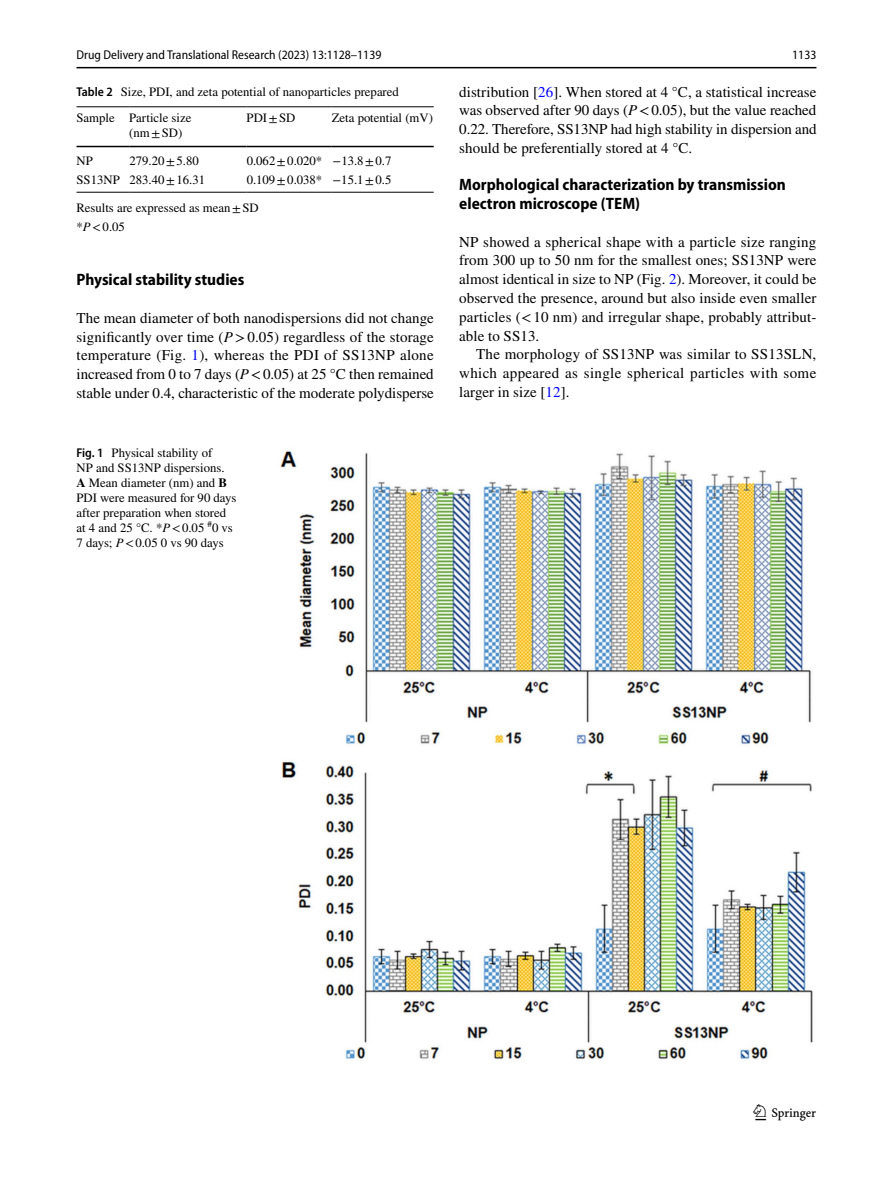
<style>
.page{position:relative;width:893px;height:1187px;background:#fff}
.page>*{position:absolute;margin:0;border:0;box-sizing:border-box;transform-origin:0 0}
.t1{font:22.5px "Springnew Regular 2";color:#000}
.t2{font:700 semi-condensed 16.5px/18.8px "Myriad Pro";color:#000}
.t3{font:15px/18.8px "STIX";letter-spacing:.005em;color:#000;text-align:justify}
.t4{font:12.75px/15px "STIX";color:#000}
.t5{font:semi-condensed 12.75px "Myriad Pro";color:#000}
.s1{font-family:"Myriad Pro";font-weight:600;font-stretch:semi-condensed}
.s2{font-style:italic}
.s3{color:#00f}
.s4{font-weight:700}
</style>
<div class="page">
<hr style="left:77px;top:67px;width:739px;height:1px;background:#000">
<hr style="left:77px;top:106px;width:52px;height:1px;background:#000">
<hr style="left:77px;top:146px;width:52px;height:1px;background:#000">
<hr style="left:129px;top:106px;width:118px;height:1px;background:#000">
<hr style="left:129px;top:146px;width:118px;height:1px;background:#000">
<hr style="left:247px;top:106px;width:85px;height:1px;background:#000">
<hr style="left:247px;top:146px;width:85px;height:1px;background:#000">
<hr style="left:332px;top:106px;width:102px;height:1px;background:#000">
<hr style="left:332px;top:146px;width:102px;height:1px;background:#000">
<hr style="left:77px;top:192px;width:52px;height:1px;background:#000">
<hr style="left:129px;top:192px;width:118px;height:1px;background:#000">
<hr style="left:247px;top:192px;width:85px;height:1px;background:#000">
<hr style="left:332px;top:192px;width:102px;height:1px;background:#000">
<img style="left:280px;top:451px;width:533px;height:609px">
<p class="t5" style="left:77px;top:48px;width:306px">Drug Delivery and Translational Research (2023) 13:1128–1139</p>
<p class="t5" style="left:792px;top:48px;width:26px">1133</p>
<p class="t4" style="left:77px;top:85px;width:324px"><span class="s1">Table 2</span> Size, PDI, and zeta potential of nanoparticles prepared</p>
<p class="t4" style="left:129px;top:111px;width:64px;text-indent:-53px">Sample Particle size (nm±SD)</p>
<p class="t4" style="left:247px;top:111px;width:50px">PDI±SD</p>
<p class="t4" style="left:332px;top:111px;width:103px">Zeta potential (mV)</p>
<p class="t4" style="left:77px;top:154px;width:18px">NP</p>
<p class="t4" style="left:129px;top:154px;width:71px">279.20±5.80</p>
<p class="t4" style="left:247px;top:154px;width:146px">0.062±0.020* −13.8±0.7</p>
<p class="t4" style="left:77px;top:173px;width:130px">SS13NP 283.40±16.31</p>
<p class="t4" style="left:247px;top:173px;width:146px">0.109±0.038* −15.1±0.5</p>
<p class="t4" style="left:77px;top:198px;width:184px;line-height:19.2px">Results are expressed as mean±SD *<span class="s2">P</span>&lt;0.05</p>
<p class="t2" style="left:77px;top:270px;width:169px">Physical stability studies</p>
<p class="t3" style="left:77px;top:309px;width:359px">The mean diameter of both nanodispersions did not change significantly over time (<span class="s2">P</span>&gt;0.05) regardless of the storage temperature (Fig. <span class="s3">1</span>), whereas the PDI of SS13NP alone increased from 0 to 7 days (<span class="s2">P</span>&lt;0.05) at 25 °C then remained stable under 0.4, characteristic of the moderate polydisperse</p>
<p class="t4" style="left:77px;top:446px;width:161px"><span class="s1">Fig. 1</span> Physical stability of<br>NP and SS13NP dispersions.<br><span class="s4">A</span> Mean diameter (nm) and <span class="s4">B<br></span>PDI were measured for 90 days after preparation when stored at 4 and 25 °C. *<span class="s2">P</span>&lt;0.05 <sup>#</sup>0 vs<br>7 days; <span class="s2">P</span>&lt;0.05 0 vs 90 days</p>
<p class="t3" style="left:459px;top:83px;width:359px">distribution [<span class="s3">26</span>]. When stored at 4 °C, a statistical increase was observed after 90 days (<span class="s2">P</span>&lt;0.05), but the value reached 0.22. Therefore, SS13NP had high stability in dispersion and should be preferentially stored at 4 °C.</p>
<p class="t2" style="left:459px;top:176px;width:328px">Morphological characterization by transmission electron microscope (TEM)</p>
<p class="t3" style="left:459px;top:233px;width:359px">NP showed a spherical shape with a particle size ranging from 300 up to 50 nm for the smallest ones; SS13NP were almost identical in size to NP (Fig. <span class="s3">2</span>). Moreover, it could be observed the presence, around but also inside even smaller particles (&lt;10 nm) and irregular shape, probably attribut&shy;able to SS13.</p>
<p class="t3" style="left:459px;top:346px;width:359px;text-indent:17px">The morphology of SS13NP was similar to SS13SLN, which appeared as single spherical particles with some larger in size [<span class="s3">12</span>].</p>
<h1 class="t1" style="left:755px;top:1104px;width:62px">1 3</h1>
</div>
